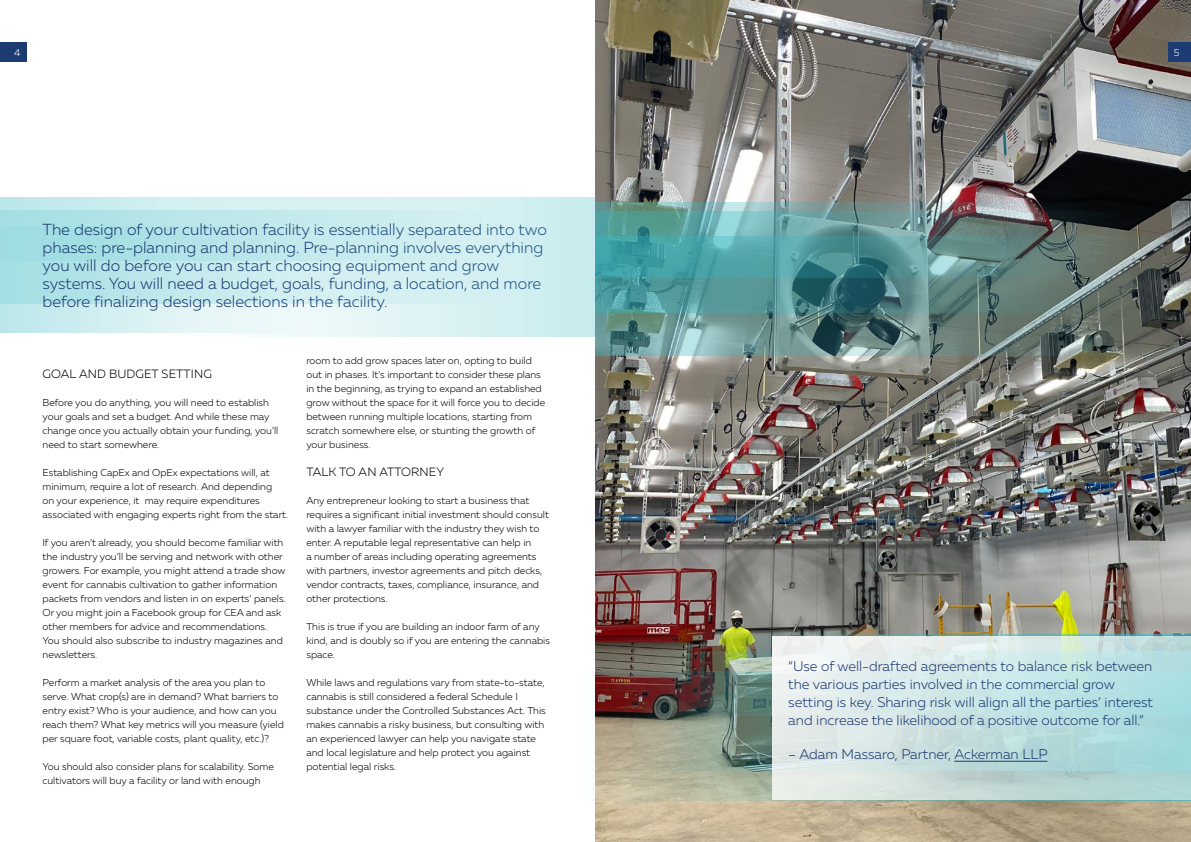
<style>
.page{position:relative;width:1191px;height:842px;background:#fff}
.page>*{position:absolute;margin:0;border:0;box-sizing:border-box;transform-origin:0 0}
.t1{font:300 16px/18px "Muller";color:#1c3b73}
.t2{font:300 14px/18px "Muller";color:#1c3b73}
.t3{font:300 12px "Muller";letter-spacing:.01em;color:#000}
.t4{font:300 10px/14px "Muller";color:#000}
.t5{font:300 10px "Muller";color:#fff}
</style>
<div class="page">
<img style="left:595px;top:0;width:596px;height:842px">
<div style="left:0;top:43px;width:26px;height:19px;background:#1c3b73"></div>
<div style="left:1168px;top:43px;width:23px;height:19px;background:#1c3b73"></div>
<svg style="left:0;top:304px;width:189px;height:29px;background:#cfedf0"></svg>
<svg style="left:0;top:197px;width:189px;height:14px;background:#c6eaed"></svg>
<svg style="left:0;top:211px;width:189px;height:93px;background:#ade1e5"></svg>
<img style="left:595px;top:237px;width:596px;height:119px">
<img style="left:595px;top:203px;width:501px;height:9px">
<img style="left:595px;top:212px;width:543px;height:101px">
<svg style="left:595px;top:671px;width:177px;height:129px;background:#a4947f"></svg>
<img style="left:684px;top:634px;width:507px;height:17px">
<img style="left:641px;top:651px;width:131px;height:120px">
<svg style="left:772px;top:636px;width:419px;height:164px;background:#cae2e2"></svg>
<hr style="left:954px;top:761px;width:93px;height:1px;background:#1c3b73">
<svg style="left:189px;top:197px;width:406px;height:140px;background:#d1eef0"></svg>
<p class="t5" style="left:14px;top:47px;width:8px">4</p>
<p class="t5" style="left:1174px;top:47px;width:7px">5</p>
<p class="t1" style="left:43px;top:220px;width:506px">The design of your cultivation facility is essentially separated into two phases: pre-planning and planning. Pre-planning involves everything you will do before you can start choosing equipment and grow systems. You will need a budget, goals, funding, a location, and more before finalizing design selections in the facility.</p>
<p class="t3" style="left:43px;top:367px;width:171px">GOAL AND BUDGET SETTING</p>
<p class="t4" style="left:43px;top:396px;width:237px">Before you do anything, you will need to establish your goals and set a budget. And while these may change once you actually obtain your funding, you’ll need to start somewhere.</p>
<p class="t4" style="left:43px;top:466px;width:247px">Establishing CapEx and OpEx expectations will, at minimum, require a lot of research. And depending<br>on your experience, it may require expenditures associated with engaging experts right from the start.</p>
<p class="t4" style="left:43px;top:536px;width:245px">If you aren’t already, you should become familiar with the industry you’ll be serving and network with other growers. For example, you might attend a trade show event for cannabis cultivation to gather information packets from vendors and listen in on experts’ panels.<br>Or you might join a Facebook group for CEA and ask other members for advice and recommendations.<br>You should also subscribe to industry magazines and newsletters.</p>
<p class="t4" style="left:43px;top:676px;width:243px">Perform a market analysis of the area you plan to serve. What crop(s) are in demand? What barriers to entry exist? Who is your audience, and how can you reach them? What key metrics will you measure (yield per square foot, variable costs, plant quality, etc.)?</p>
<p class="t4" style="left:43px;top:760px;width:233px">You should also consider plans for scalability. Some cultivators will buy a facility or land with enough</p>
<p class="t4" style="left:306px;top:354px;width:240px">room to add grow spaces later on, opting to build out in phases. It’s important to consider these plans in the beginning, as trying to expand an established grow without the space for it will force you to decide between running multiple locations, starting from scratch somewhere else, or stunting the growth of your business.</p>
<p class="t3" style="left:306px;top:465px;width:139px">TALK TO AN ATTORNEY</p>
<p class="t4" style="left:306px;top:494px;width:244px">Any entrepreneur looking to start a business that requires a significant initial investment should consult with a lawyer familiar with the industry they wish to enter. A reputable legal representative can help in<br>a number of areas including operating agreements with partners, investor agreements and pitch decks, vendor contracts, taxes, compliance, insurance, and other protections.</p>
<p class="t4" style="left:306px;top:620px;width:245px">This is true if you are building an indoor farm of any kind, and is doubly so if you are entering the cannabis space.</p>
<p class="t4" style="left:306px;top:676px;width:241px">While laws and regulations vary from state-to-state, cannabis is still considered a federal Schedule I substance under the Controlled Substances Act. This makes cannabis a risky business, but consulting with an experienced lawyer can help you navigate state and local legislature and help protect you against potential legal risks.</p>
<h2 class="t2" style="left:788px;top:657px;width:366px">“Use of well-drafted agreements to balance risk between the various parties involved in the commercial grow setting is key. Sharing risk will align all the parties’ interest and increase the likelihood of a positive outcome for all.”</h2>
<h2 class="t2" style="left:788px;top:745px;width:261px">– Adam Massaro, Partner, Ackerman LLP</h2>
</div>
